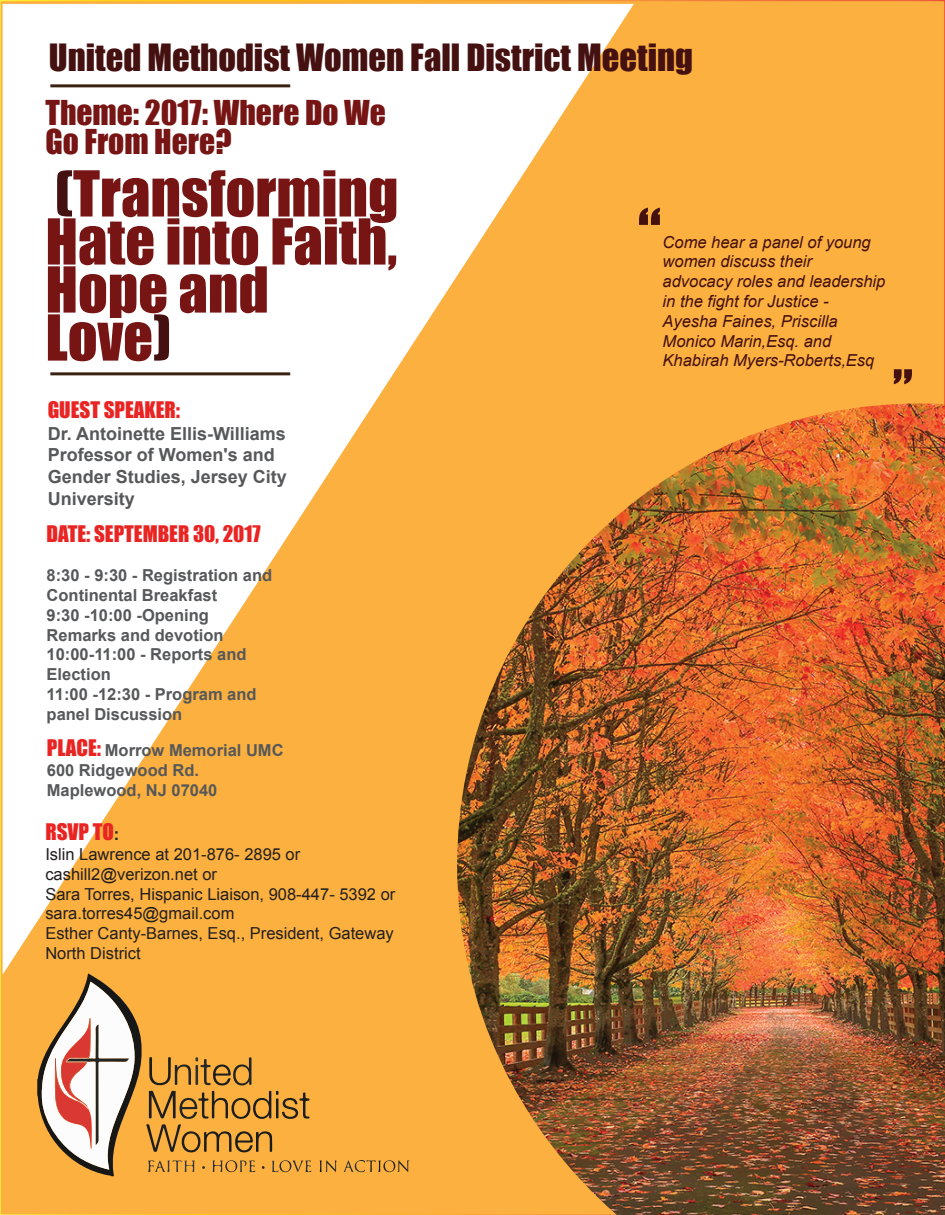
<style>
.page{position:relative;width:945px;height:1215px;background:#fff}
.page>*{position:absolute;margin:0;border:0;box-sizing:border-box;transform-origin:0 0}
.t1{font:67.5px "Impact";color:#451010}
.t2{font:58.5px/48px "Impact";color:#761514}
.t3{font:58.5px "Impact";color:#451010}
.t4{font:34.5px "Impact";color:#451010}
.t5{font:31.5px/29.1px "Impact";color:#761514}
.t6{font:21px "Impact";color:#e92523}
.t7{font:700 18px/21.6px "Arial";color:#57585a}
.t8{font:700 16.5px/19.8px "Arial";color:#57585a}
.t9{font:16.5px/19.8px "Arial";color:#231f20}
.t10{font:italic 16.5px/19.8px "Arial";color:#451010}
.s1{color:#451010}
.s2{font-family:"Impact";font-weight:400;font-size:21px;color:#e92523}
.s3{font-family:"Arial";font-weight:700;font-size:16.5px;color:#231f20}
</style>
<div class="page">
<img style="left:0;top:0;width:945px;height:1215px">
<h3 class="t4" style="left:49px;top:30px;width:646px">United Methodist Women Fall District Meeting</h3>
<h3 class="t5" style="left:45px;top:97px;width:342px">Theme: 2017: Where Do We<br>Go From Here?</h3>
<h2 class="t2" style="left:45px;top:168px;width:354px"><span class="s1">(</span>Transforming<br>Hate into Faith,<br>Hope and<br>Love<span class="s1">)</span></h2>
<h1 class="t1" style="left:638px;top:182px;width:25px">“</h1>
<p class="t10" style="left:663px;top:232px;width:224px">Come hear a panel of young women discuss their advocacy roles and leadership in the fight for Justice -<br>Ayesha Faines, Priscilla<br>Monico Marin,Esq. and<br>Khabirah Myers-Roberts,Esq</p>
<p class="t6" style="left:48px;top:394px;width:134px">GUEST SPEAKER:</p>
<p class="t7" style="left:48px;top:423px;width:241px">Dr. Antoinette Ellis-Williams<br>Professor of Women's and<br>Gender Studies, Jersey City<br>University</p>
<p class="t6" style="left:47px;top:517px;width:216px">DATE: SEPTEMBER 30, 2017</p>
<p class="t8" style="left:47px;top:566px;width:227px">8:30 - 9:30 - Registration and<br>Continental Breakfast<br>9:30 -10:00 -Opening<br>Remarks and devotion<br>10:00-11:00 - Reports and<br>Election<br>11:00 -12:30 - Program and panel Discussion</p>
<p class="t8" style="left:47px;top:741px;width:238px"><span class="s2">PLACE:</span> Morrow Memorial UMC<br>600 Ridgewood Rd.<br>Maplewood, NJ 07040</p>
<h2 class="t3" style="left:893px;top:347px;width:22px">”</h2>
<p class="t6" style="left:45px;top:816px;width:76px">RSVP TO<span class="s3">:</span></p>
<p class="t9" style="left:45px;top:844px;width:352px">Islin Lawrence at 201-876- 2895 or cashill2@verizon.net or<br>Sara Torres, Hispanic Liaison, 908-447- 5392 or sara.torres45@gmail.com<br>Esther Canty-Barnes, Esq., President, Gateway North District</p>
</div>
